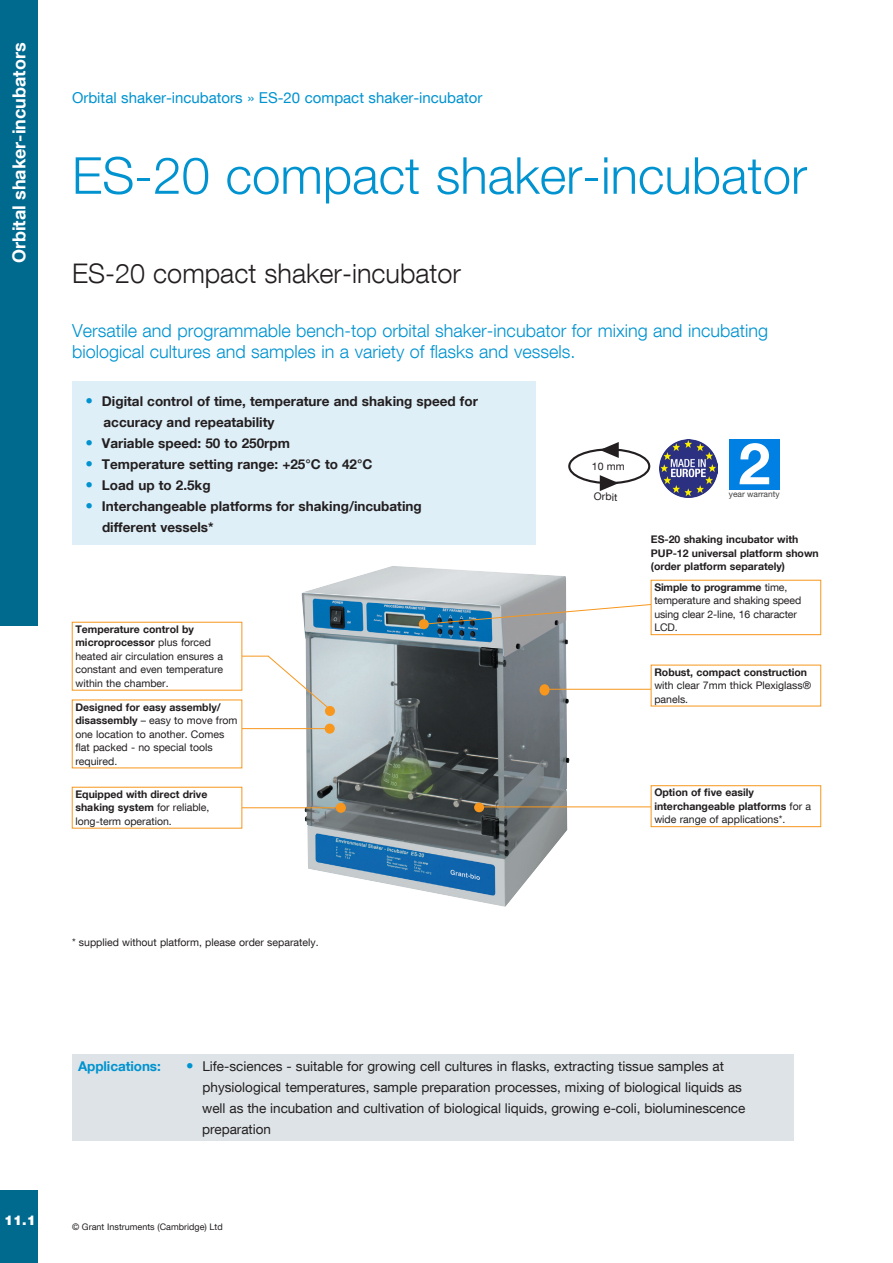
<style>
.page{position:relative;width:893px;height:1263px;background:#fff}
.page>*{position:absolute;margin:0;border:0;box-sizing:border-box;transform-origin:0 0}
.t1{font:700 57.6px "Helvetica Neue LT Com";color:#fff}
.Heading1{font:300 51px "Helvetica Neue LT Com";color:#0093d0}
.head_model{font:300 27px "Helvetica Neue LT Com";color:#231f20}
.head_description{font:300 18px/21px "Helvetica Neue LT Com";color:#0093d0}
.t2{font:700 18px "Helvetica Neue LT Com";color:#fff}
.application{font:15px "Helvetica Neue LT Com";color:#0093d0}
.list{font:13.5px "Helvetica Neue LT Com";color:#231f20}
.list-2{font:700 13.5px/21px "Helvetica Neue LT Com";color:#231f20}
.list-3{font:700 13.5px "Helvetica Neue LT Com";letter-spacing:-.005em;color:#0093d0}
.heading_2{font:900 13.5px "Helvetica Neue LT Std";color:#fff}
.t3{font:10.5px/13.5px "Helvetica Neue LT Com";color:#231f20}
.t4{font:700 10.5px/13.5px "Helvetica Neue LT Com";color:#231f20}
.t5{font:9px "Helvetica Neue LT Com";color:#231f20}
.t6{font:8.4px "Helvetica Neue LT Com";color:#3e3e3f}
.s1{font-size:15px;color:#0093d0}
.s2{font-weight:700}
.s3{font-weight:400}
</style>
<div class="page">
<div style="left:0;top:0;width:38px;height:625px;background:#00698e"></div>
<div style="left:0;top:1191px;width:38px;height:72px;background:#00698e"></div>
<div style="left:72px;top:382px;width:464px;height:163px;background:#dfeff8"></div>
<img style="left:301px;top:592px;width:268px;height:315px">
<div style="left:325px;top:706px;width:10px;height:10px;background:#f7971d;border-radius:50%"></div>
<hr style="left:155px;top:656px;width:114px;height:1px;background:#f7971d">
<svg style="left:268px;top:655px;width:61px;height:54px"></svg>
<div style="left:325px;top:724px;width:10px;height:10px;background:#f7971d;border-radius:50%"></div>
<hr style="left:160px;top:728px;width:169px;height:1px;background:#f7971d">
<div style="left:72px;top:700px;width:170px;height:68px;background:#fff"></div>
<div style="left:336px;top:803px;width:10px;height:10px;background:#f7971d;border-radius:50%"></div>
<hr style="left:171px;top:807px;width:169px;height:1px;background:#f7971d">
<div style="left:72px;top:787px;width:170px;height:41px;background:#fff"></div>
<div style="left:419px;top:619px;width:10px;height:10px;background:#f7971d;border-radius:50%"></div>
<svg style="left:423px;top:604px;width:228px;height:21px"></svg>
<div style="left:539px;top:684px;width:11px;height:11px;background:#f7971d;border-radius:50%"></div>
<hr style="left:545px;top:689px;width:156px;height:1px;background:#f7971d">
<div style="left:651px;top:665px;width:170px;height:41px;background:#fff"></div>
<div style="left:474px;top:802px;width:10px;height:10px;background:#f7971d;border-radius:50%"></div>
<hr style="left:479px;top:807px;width:172px;height:1px;background:#f7971d">
<div style="left:651px;top:785px;width:170px;height:42px;border:1px solid #f7971d"></div>
<div style="left:72px;top:622px;width:170px;height:68px;background:#fff"></div>
<div style="left:651px;top:580px;width:170px;height:55px;border:1px solid #f7971d"></div>
<div style="left:72px;top:1054px;width:722px;height:87px;background:#dde3e6"></div>
<div style="left:568px;top:448px;width:82px;height:36px;border:2px solid #231f20;border-radius:50%"></div>
<svg style="left:600px;top:442px;width:19px;height:16px"></svg>
<svg style="left:600px;top:475px;width:19px;height:16px"></svg>
<div style="left:729px;top:440px;width:50px;height:50px;background:#0080e2"></div>
<img style="left:659px;top:439px;width:58px;height:59px">
<p class="t2" style="left:8px;top:263px;width:222px;rotate:-90deg">Orbital shaker-incubators</p>
<p class="application" style="left:72px;top:88px;width:412px">Orbital shaker-incubators » ES-20 compact shaker-incubator</p>
<p class="Heading1" style="left:72px;top:144px;width:737px">ES-20 compact shaker-incubator</p>
<p class="head_model" style="left:72px;top:257px;width:391px">ES-20 compact shaker-incubator</p>
<p class="head_description" style="left:72px;top:320px;width:698px">Versatile and programmable bench-top orbital shaker-incubator for mixing and incubating biological cultures and samples in a variety of flasks and vessels.</p>
<p class="list-2" style="left:103px;top:390px;width:376px;text-indent:-18px"><span class="s1">•</span> Digital control of time, temperature and shaking speed for accuracy and repeatability</p>
<p class="list-2" style="left:85px;top:432px;width:206px"><span class="s1">•</span> Variable speed: 50 to 250rpm</p>
<p class="list-2" style="left:85px;top:453px;width:289px"><span class="s1">•</span> Temperature setting range: +25°C to 42°C</p>
<p class="list-2" style="left:85px;top:474px;width:127px"><span class="s1">•</span> Load up to 2.5kg</p>
<p class="list-2" style="left:85px;top:495px;width:338px"><span class="s1">•</span> Interchangeable platforms for shaking/incubating</p>
<p class="list-2" style="left:102px;top:516px;width:113px">different vessels*</p>
<p class="t3" style="left:75px;top:622px;width:149px"><span class="s2">Temperature control by microprocessor</span> plus forced heated air circulation ensures a constant and even temperature within the chamber.</p>
<p class="t3" style="left:75px;top:700px;width:164px"><span class="s2">Designed for easy assembly/ disassembly</span> – easy to move from one location to another. Comes flat packed - no special tools required.</p>
<p class="t4" style="left:75px;top:787px;width:136px">Equipped with direct drive shaking system <span class="s3">for reliable,</span></p>
<p class="t3" style="left:75px;top:814px;width:98px">long-term operation.</p>
<p class="t3" style="left:72px;top:935px;width:248px">* supplied without platform, please order separately.</p>
<p class="t3" style="left:592px;top:459px;width:34px">10 mm</p>
<p class="t3" style="left:594px;top:490px;width:25px">Orbit</p>
<p class="t1" style="left:738px;top:427px;width:34px">2</p>
<p class="t6" style="left:729px;top:489px;width:52px">year warranty</p>
<p class="t4" style="left:651px;top:532px;width:169px">ES-20 shaking incubator with<br>PUP-12 universal platform shown (order platform separately)</p>
<p class="t3" style="left:654px;top:580px;width:148px"><span class="s2">Simple to programme</span> time, temperature and shaking speed using clear 2-line, 16 character<br>LCD.</p>
<p class="t3" style="left:654px;top:665px;width:158px"><span class="s2">Robust, compact construction </span>with clear 7mm thick Plexiglass® panels.</p>
<p class="t4" style="left:654px;top:786px;width:158px">Option of five easily interchangeable platforms <span class="s3">for a wide range of applications*.</span></p>
<p class="heading_2" style="left:4px;top:1212px;width:33px">11.1</p>
<p class="list-3" style="left:78px;top:1058px;width:84px">Applications:</p>
<p class="list" style="left:186px;top:1058px;width:539px"><span class="s1">•</span> Life-sciences - suitable for growing cell cultures in flasks, extracting tissue samples at</p>
<p class="list" style="left:203px;top:1079px;width:541px">physiological temperatures, sample preparation processes, mixing of biological liquids as</p>
<p class="list" style="left:202px;top:1100px;width:544px">well as the incubation and cultivation of biological liquids, growing e-coli, bioluminescence</p>
<p class="list" style="left:202px;top:1121px;width:70px">preparation</p>
<p class="t5" style="left:72px;top:1221px;width:152px">© Grant Instruments (Cambridge) Ltd</p>
</div>
